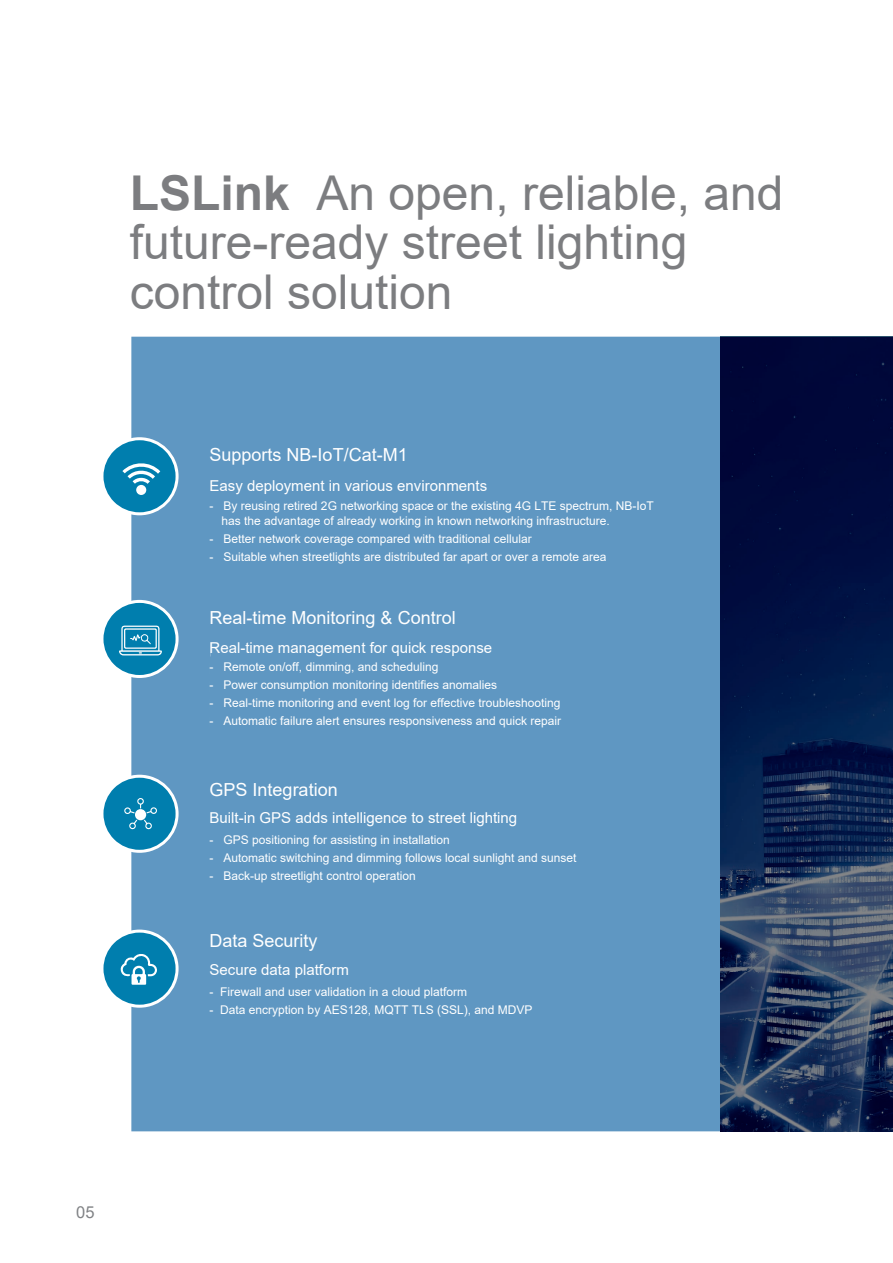
<style>
.page{position:relative;width:893px;height:1263px;background:#fff}
.page>*{position:absolute;margin:0;border:0;box-sizing:border-box;transform-origin:0 0}
.t1{font:48px/49.5px "Arial";color:#7c7d80}
.t2{font:18px "Arial";color:#fff}
.t3{font:16.5px "Arial";color:#808285}
.t4{font:15px "Arial";color:#fff}
.t5{font:12px/15px "Arial";color:#fff}
.s1{font-weight:700}
</style>
<div class="page">
<div style="left:131px;top:337px;width:589px;height:794px;background:#5f97c2"></div>
<hr style="left:720px;top:337px;width:173px;height:1px;background:#2e546e">
<img style="left:720px;top:338px;width:173px;height:793px">
<div style="left:211px;top:642px;width:281px;height:14px;background:#5f97c2"></div>
<div style="left:210px;top:662px;width:228px;height:12px;background:#5f97c2"></div>
<div style="left:210px;top:680px;width:287px;height:12px;background:#5f97c2"></div>
<div style="left:210px;top:698px;width:350px;height:12px;background:#5f97c2"></div>
<div style="left:210px;top:716px;width:351px;height:12px;background:#5f97c2"></div>
<svg style="left:103px;top:437px;width:76px;height:78px"></svg>
<svg style="left:103px;top:775px;width:76px;height:78px"></svg>
<svg style="left:103px;top:929px;width:76px;height:79px"></svg>
<svg style="left:103px;top:600px;width:76px;height:78px"></svg>
<svg style="left:122px;top:461px;width:38px;height:13px"></svg>
<svg style="left:128px;top:468px;width:27px;height:11px"></svg>
<div style="left:136px;top:485px;width:10px;height:10px;background:#fff;border-radius:50%"></div>
<svg style="left:133px;top:476px;width:17px;height:8px"></svg>
<h1 class="t1" style="left:130px;top:168px;width:655px"><span class="s1">LSLink</span> An open, reliable, and future-ready street lighting control solution</h1>
<h2 class="t2" style="left:210px;top:442px;width:200px">Supports NB-IoT/Cat-M1</h2>
<p class="t4" style="left:210px;top:476px;width:279px">Easy deployment in various environments</p>
<p class="t5" style="left:222px;top:498px;width:434px;text-indent:-12px">- By reusing retired 2G networking space or the existing 4G LTE spectrum, NB-IoT has the advantage of already working in known networking infrastructure.</p>
<p class="t5" style="left:210px;top:531px;width:324px">- Better network coverage compared with traditional cellular</p>
<p class="t5" style="left:210px;top:549px;width:398px">- Suitable when streetlights are distributed far apart or over a remote area</p>
<h2 class="t2" style="left:210px;top:605px;width:248px">Real-time Monitoring &amp; Control</h2>
<p class="t4" style="left:210px;top:638px;width:284px">Real-time management for quick response</p>
<p class="t5" style="left:210px;top:659px;width:230px">- Remote on/off, dimming, and scheduling</p>
<p class="t5" style="left:210px;top:677px;width:289px">- Power consumption monitoring identifies anomalies</p>
<p class="t5" style="left:210px;top:695px;width:352px">- Real-time monitoring and event log for effective troubleshooting</p>
<p class="t5" style="left:210px;top:713px;width:353px">- Automatic failure alert ensures responsiveness and quick repair</p>
<h2 class="t2" style="left:210px;top:777px;width:130px">GPS Integration</h2>
<p class="t4" style="left:210px;top:807px;width:309px">Built-in GPS adds intelligence to street lighting</p>
<p class="t5" style="left:210px;top:832px;width:242px">- GPS positioning for assisting in installation</p>
<p class="t5" style="left:210px;top:850px;width:368px">- Automatic switching and dimming follows local sunlight and sunset</p>
<p class="t5" style="left:210px;top:868px;width:208px">- Back-up streetlight control operation</p>
<h2 class="t2" style="left:210px;top:928px;width:110px">Data Security</h2>
<p class="t4" style="left:210px;top:960px;width:141px">Secure data platform</p>
<p class="t5" style="left:210px;top:984px;width:259px">- Firewall and user validation in a cloud platform</p>
<p class="t5" style="left:210px;top:1002px;width:324px">- Data encryption by AES128, MQTT TLS (SSL), and MDVP</p>
<h3 class="t3" style="left:76px;top:1201px;width:20px">05</h3>
</div>
